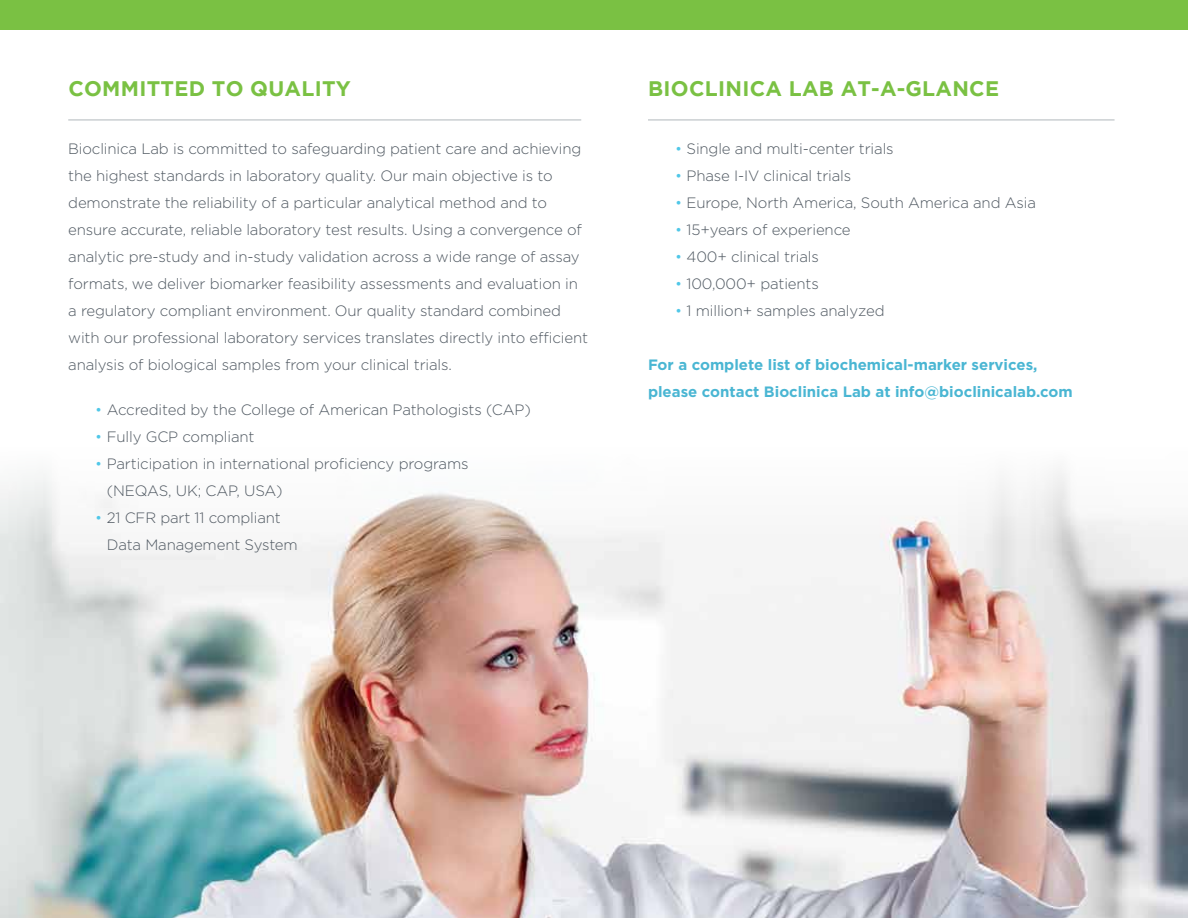
<style>
.page{position:relative;width:1188px;height:918px;background:#fff}
.page>*{position:absolute;margin:0;border:0;box-sizing:border-box;transform-origin:0 0}
.t1{font:700 21px "Gotham";letter-spacing:.015em;color:#7ac143}
.t2{font:300 15px/27px "Gotham";letter-spacing:-.01em;color:#4f5861}
.t3{font:700 15px/27px "Gotham";color:#4ab6d3}
.s1{color:#50c7e8}
</style>
<div class="page">
<div style="left:0;top:0;width:1188px;height:29px;background:#7ac143"></div>
<img style="left:0;top:543px;width:1188px;height:375px">
<hr style="left:648px;top:120px;width:467px;height:1px;background:#b0b7bb">
<hr style="left:68px;top:120px;width:513px;height:1px;background:#b0b7bb">
<h1 class="t1" style="left:68px;top:77px;width:269px">COMMITTED TO QUALITY</h1>
<p class="t2" style="left:68px;top:135px;width:521px">Bioclinica Lab is committed to safeguarding patient care and achieving the highest standards in laboratory quality. Our main objective is to demonstrate the reliability of a particular analytical method and to ensure accurate, reliable laboratory test results. Using a convergence of analytic pre-study and in-study validation across a wide range of assay formats, we deliver biomarker feasibility assessments and evaluation in a regulatory compliant environment. Our quality standard combined with our professional laboratory services translates directly into efficient analysis of biological samples from your clinical trials.</p>
<p class="t2" style="left:95px;top:396px;width:437px"><span class="s1">•</span> Accredited by the College of American Pathologists (CAP)</p>
<p class="t2" style="left:95px;top:423px;width:161px"><span class="s1">•</span> Fully GCP compliant</p>
<p class="t2" style="left:107px;top:450px;width:363px;text-indent:-12px"><span class="s1">•</span> Participation in international proficiency programs (NEQAS, UK; CAP, USA)</p>
<p class="t2" style="left:107px;top:504px;width:193px;text-indent:-12px"><span class="s1">•</span> 21 CFR part 11 compliant<br>Data Management System</p>
<h1 class="t1" style="left:648px;top:77px;width:156px">BIOCLINICA LAB</h1>
<h1 class="t1" style="left:841px;top:77px;width:160px">AT-A-GLANCE</h1>
<p class="t2" style="left:675px;top:135px;width:220px"><span class="s1">•</span> Single and multi-center trials</p>
<p class="t2" style="left:675px;top:162px;width:178px"><span class="s1">•</span> Phase I-IV clinical trials</p>
<p class="t2" style="left:675px;top:189px;width:362px"><span class="s1">•</span> Europe, North America, South America and Asia</p>
<p class="t2" style="left:675px;top:216px;width:177px"><span class="s1">•</span> 15+years of experience</p>
<p class="t2" style="left:675px;top:243px;width:145px"><span class="s1">•</span> 400+ clinical trials</p>
<p class="t2" style="left:675px;top:270px;width:145px"><span class="s1">•</span> 100,000+ patients</p>
<p class="t2" style="left:675px;top:297px;width:211px"><span class="s1">•</span> 1 million+ samples analyzed</p>
<p class="t3" style="left:648px;top:351px;width:426px">For a complete list of biochemical-marker services, please contact Bioclinica Lab at info@bioclinicalab.com</p>
</div>
